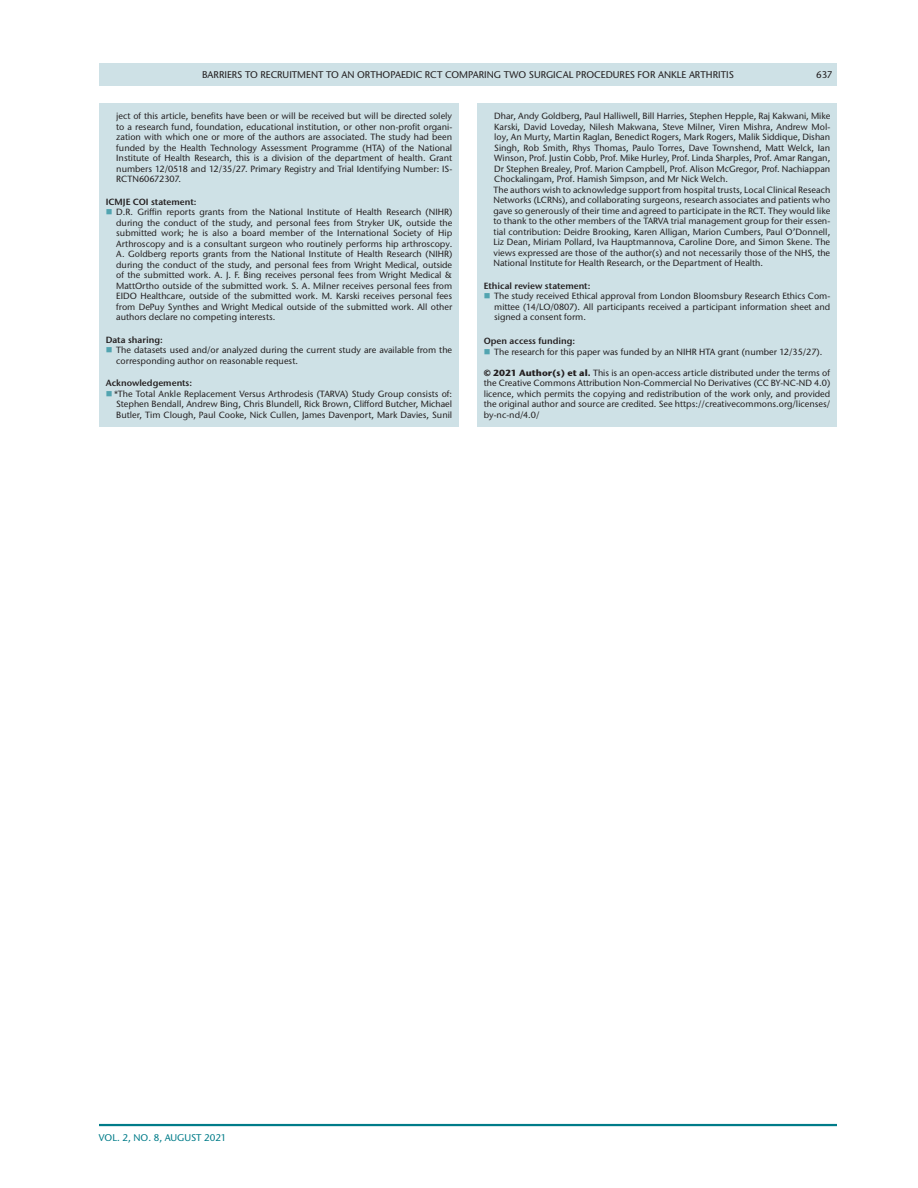
<style>
.page{position:relative;width:918px;height:1188px;background:#fff}
.page>*{position:absolute;margin:0;border:0;box-sizing:border-box;transform-origin:0 0}
.t1{font:500 9.75px "Stone Sans ITC Pro";color:#231f20}
.t2{font:500 9.75px "Stone Sans ITC Pro";color:#007c89}
.jrnlAckPara-B{font:500 9px/10.5px "Stone Sans ITC Pro";color:#231f20;text-align:justify}
.jrnlCopyright_Licens{font:500 9px/10.5px "Stone Sans ITC Pro";color:#231f20;text-align:justify}
.jrnlEthicsFNHead{font:600 9px "Stone Sans ITC Pro";color:#231f20}
.jrnlConfHead{font:600 9px "Stone Sans ITC Pro";color:#231f20}
.jrnlAckHead{font:600 9px "Stone Sans ITC Pro";color:#231f20}
.jrnlDataSharingHead{font:600 9px "Stone Sans ITC Pro";color:#231f20}
.s1{font-weight:700}
</style>
<div class="page">
<hr style="left:99px;top:1124px;width:738px;height:2px;background:#007c89">
<div style="left:99px;top:63px;width:738px;height:23px;background:#cee1e6"></div>
<div style="left:477px;top:104px;width:360px;height:323px;background:#cee1e6"></div>
<div style="left:99px;top:104px;width:360px;height:323px;background:#cee1e6"></div>
<p class="t1" style="left:202px;top:68px;width:533px">BARRIERS TO RECRUITMENT TO AN ORTHOPAEDIC RCT COMPARING TWO SURGICAL PROCEDURES FOR ANKLE ARTHRITIS</p>
<p class="t1" style="left:816px;top:68px;width:18px">637</p>
<p class="jrnlAckPara-B" style="left:116px;top:111px;width:338px">ject of this article, benefits have been or will be received but will be directed solely to a research fund, foundation, educational institution, or other non-profit organi&shy;zation with which one or more of the authors are associated. The study had been funded by the Health Technology Assessment Programme (HTA) of the National Institute of Health Research, this is a division of the department of health. Grant numbers 12/0518 and 12/35/27. Primary Registry and Trial Identifying Number: IS-RCTN60672307.</p>
<p class="jrnlConfHead" style="left:106px;top:196px;width:92px">ICMJE COI statement:</p>
<p class="jrnlAckPara-B" style="left:116px;top:207px;width:338px">D.R. Griffin reports grants from the National Institute of Health Research (NIHR) during the conduct of the study, and personal fees from Stryker UK, outside the submitted work; he is also a board member of the International Society of Hip Arthroscopy and is a consultant surgeon who routinely performs hip arthroscopy.<br>A. Goldberg reports grants from the National Institute of Health Research (NIHR) during the conduct of the study, and personal fees from Wright Medical, outside of the submitted work. A. J. F. Bing receives personal fees from Wright Medical &amp; MattOrtho outside of the submitted work. S. A. Milner receives personal fees from EIDO Healthcare, outside of the submitted work. M. Karski receives personal fees from DePuy Synthes and Wright Medical outside of the submitted work. All other authors declare no competing interests.</p>
<p class="jrnlDataSharingHead" style="left:106px;top:334px;width:59px">Data sharing:</p>
<p class="jrnlAckPara-B" style="left:116px;top:345px;width:337px">The datasets used and/or analyzed during the current study are available from the corresponding author on reasonable request.</p>
<p class="jrnlAckHead" style="left:106px;top:377px;width:88px">Acknowledgements:</p>
<p class="jrnlAckPara-B" style="left:114px;top:388px;width:340px">*The Total Ankle Replacement Versus Arthrodesis (TARVA) Study Group consists of:<br>Stephen Bendall, Andrew Bing, Chris Blundell, Rick Brown, Clifford Butcher, Michael Butler, Tim Clough, Paul Cooke, Nick Cullen, James Davenport, Mark Davies, Sunil</p>
<p class="jrnlAckPara-B" style="left:494px;top:111px;width:338px">Dhar, Andy Goldberg, Paul Halliwell, Bill Harries, Stephen Hepple, Raj Kakwani, Mike Karski, David Loveday, Nilesh Makwana, Steve Milner, Viren Mishra, Andrew Mol&shy;loy, An Murty, Martin Raglan, Benedict Rogers, Mark Rogers, Malik Siddique, Dishan Singh, Rob Smith, Rhys Thomas, Paulo Torres, Dave Townshend, Matt Welck, Ian Winson, Prof. Justin Cobb, Prof. Mike Hurley, Prof. Linda Sharples, Prof. Amar Rangan, Dr Stephen Brealey, Prof. Marion Campbell, Prof. Alison McGregor, Prof. Nachiappan Chockalingam, Prof. Hamish Simpson, and Mr Nick Welch.</p>
<p class="jrnlAckPara-B" style="left:494px;top:184px;width:338px">The authors wish to acknowledge support from hospital trusts, Local Clinical Reseach Networks (LCRNs), and collaborating surgeons, research associates and patients who gave so generously of their time and agreed to participate in the RCT. They would like to thank to the other members of the TARVA trial management group for their essen&shy;tial contribution: Deidre Brooking, Karen Alligan, Marion Cumbers, Paul O’Donnell, Liz Dean, Miriam Pollard, Iva Hauptmannova, Caroline Dore, and Simon Skene. The views expressed are those of the author(s) and not necessarily those of the NHS, the National Institute for Health Research, or the Department of Health.</p>
<p class="jrnlEthicsFNHead" style="left:484px;top:280px;width:108px">Ethical review statement:</p>
<p class="jrnlAckPara-B" style="left:494px;top:291px;width:338px">The study received Ethical approval from London Bloomsbury Research Ethics Com&shy;mittee (14/LO/0807). All participants received a participant information sheet and signed a consent form.</p>
<p class="jrnlEthicsFNHead" style="left:484px;top:335px;width:93px">Open access funding:</p>
<p class="jrnlAckPara-B" style="left:494px;top:346px;width:330px">The research for this paper was funded by an NIHR HTA grant (number 12/35/27).</p>
<p class="jrnlCopyright_Licens" style="left:484px;top:367px;width:348px"><span class="s1">© 2021 Author(s) et al.</span> This is an open-access article distributed under the terms of the Creative Commons Attribution Non-Commercial No Derivatives (CC BY-NC-ND 4.0) licence, which permits the copying and redistribution of the work only, and provided the original author and source are credited. See https://creativecommons.org/licenses/ by-nc-nd/4.0/</p>
<p class="t2" style="left:99px;top:1132px;width:129px">VOL. 2, NO. 8, AUGUST 2021</p>
</div>
